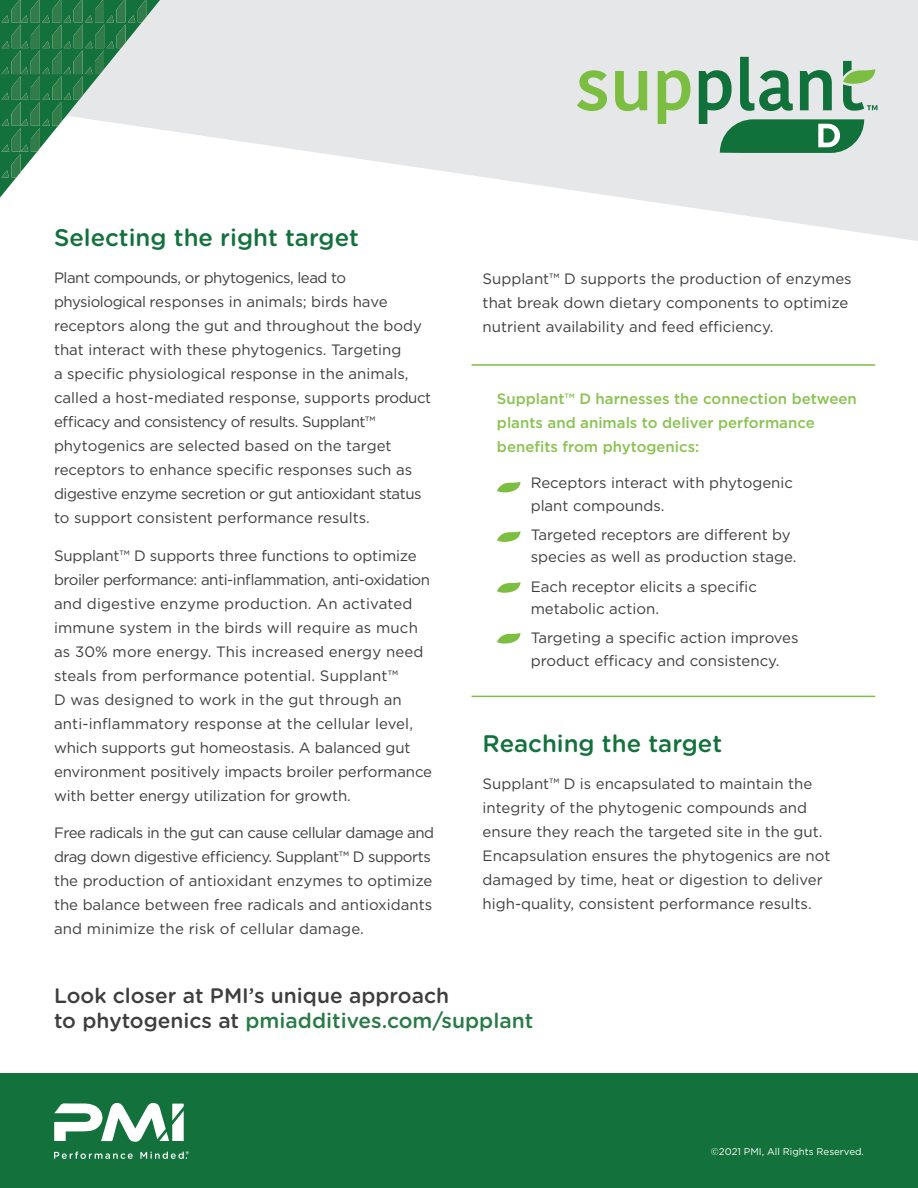
<style>
.page{position:relative;width:918px;height:1188px;background:#fff}
.page>*{position:absolute;margin:0;border:0;box-sizing:border-box;transform-origin:0 0}
.header_-_small{font:500 24px "Gotham Rounded";color:#13713c}
.CTA{font:500 21px/25.5px "Gotham Rounded";color:#3e3e3f}
.Body_Copy{font:15px/24px "Gotham";color:#3e3e3f}
.Body_Copy-2{font:500 15px/24px "Gotham";color:#89c350}
.t1{font:9.75px "Gotham";color:#fff}
.s1{color:#287a46}
</style>
<div class="page">
<svg style="left:160px;top:0;width:758px;height:241px;fill:#e6e7e9"></svg>
<div style="left:0;top:1074px;width:918px;height:114px;background:#13713c"></div>
<svg style="left:54px;top:1103px;width:130px;height:39px"></svg>
<svg style="left:54px;top:1152px;width:79px;height:7px"></svg>
<svg style="left:140px;top:1151px;width:49px;height:8px"></svg>
<svg style="left:0;top:0;width:160px;height:198px"></svg>
<hr style="left:472px;top:696px;width:403px;height:1px;background:#7cbe42">
<hr style="left:472px;top:364px;width:403px;height:2px;background:#7cbe42">
<svg style="left:577px;top:70px;width:30px;height:41px"></svg>
<svg style="left:615px;top:71px;width:32px;height:40px"></svg>
<svg style="left:658px;top:70px;width:32px;height:54px;background:#add18f"></svg>
<svg style="left:699px;top:57px;width:178px;height:96px;background:#87b39a"></svg>
<svg style="left:497px;top:482px;width:24px;height:10px"></svg>
<svg style="left:497px;top:531px;width:24px;height:11px"></svg>
<svg style="left:497px;top:582px;width:24px;height:11px"></svg>
<svg style="left:497px;top:633px;width:24px;height:11px"></svg>
<p class="header_-_small" style="left:54px;top:220px;width:307px">Selecting the right target</p>
<p class="Body_Copy" style="left:54px;top:266px;width:379px">Plant compounds, or phytogenics, lead to physiological responses in animals; birds have receptors along the gut and throughout the body that interact with these phytogenics. Targeting<br>a specific physiological response in the animals, called a host-mediated response, supports product efficacy and consistency of results. Supplant™ phytogenics are selected based on the target receptors to enhance specific responses such as digestive enzyme secretion or gut antioxidant status to support consistent performance results.</p>
<p class="Body_Copy" style="left:54px;top:543px;width:380px">Supplant™ D supports three functions to optimize broiler performance: anti-inflammation, anti-oxidation and digestive enzyme production. An activated immune system in the birds will require as much as 30% more energy. This increased energy need steals from performance potential. Supplant™<br>D was designed to work in the gut through an anti-inflammatory response at the cellular level, which supports gut homeostasis. A balanced gut environment positively impacts broiler performance with better energy utilization for growth.</p>
<p class="Body_Copy" style="left:54px;top:821px;width:382px">Free radicals in the gut can cause cellular damage and drag down digestive efficiency. Supplant™ D supports the production of antioxidant enzymes to optimize the balance between free radicals and antioxidants and minimize the risk of cellular damage.</p>
<p class="Body_Copy" style="left:483px;top:267px;width:371px">Supplant™ D supports the production of enzymes that break down dietary components to optimize nutrient availability and feed efficiency.</p>
<p class="Body_Copy-2" style="left:497px;top:387px;width:361px">Supplant™ D harnesses the connection between plants and animals to deliver performance benefits from phytogenics:</p>
<p class="Body_Copy" style="left:531px;top:471px;width:264px;line-height:22.5px">Receptors interact with phytogenic plant compounds.</p>
<p class="Body_Copy" style="left:531px;top:523px;width:267px;line-height:22.5px">Targeted receptors are different by species as well as production stage.</p>
<p class="Body_Copy" style="left:531px;top:575px;width:228px;line-height:22.5px">Each receptor elicits a specific metabolic action.</p>
<p class="Body_Copy" style="left:531px;top:627px;width:269px;line-height:22.5px">Targeting a specific action improves product efficacy and consistency.</p>
<p class="header_-_small" style="left:483px;top:726px;width:241px">Reaching the target</p>
<p class="Body_Copy" style="left:483px;top:772px;width:350px">Supplant™ D is encapsulated to maintain the integrity of the phytogenic compounds and ensure they reach the targeted site in the gut.<br>Encapsulation ensures the phytogenics are not damaged by time, heat or digestion to deliver high-quality, consistent performance results.</p>
<p class="CTA" style="left:54px;top:982px;width:481px">Look closer at PMI’s unique approach<br>to phytogenics at <span class="s1">pmiadditives.com/supplant</span></p>
<p class="t1" style="left:711px;top:1145px;width:155px">©2021 PMI, All Rights Reserved.</p>
</div>
